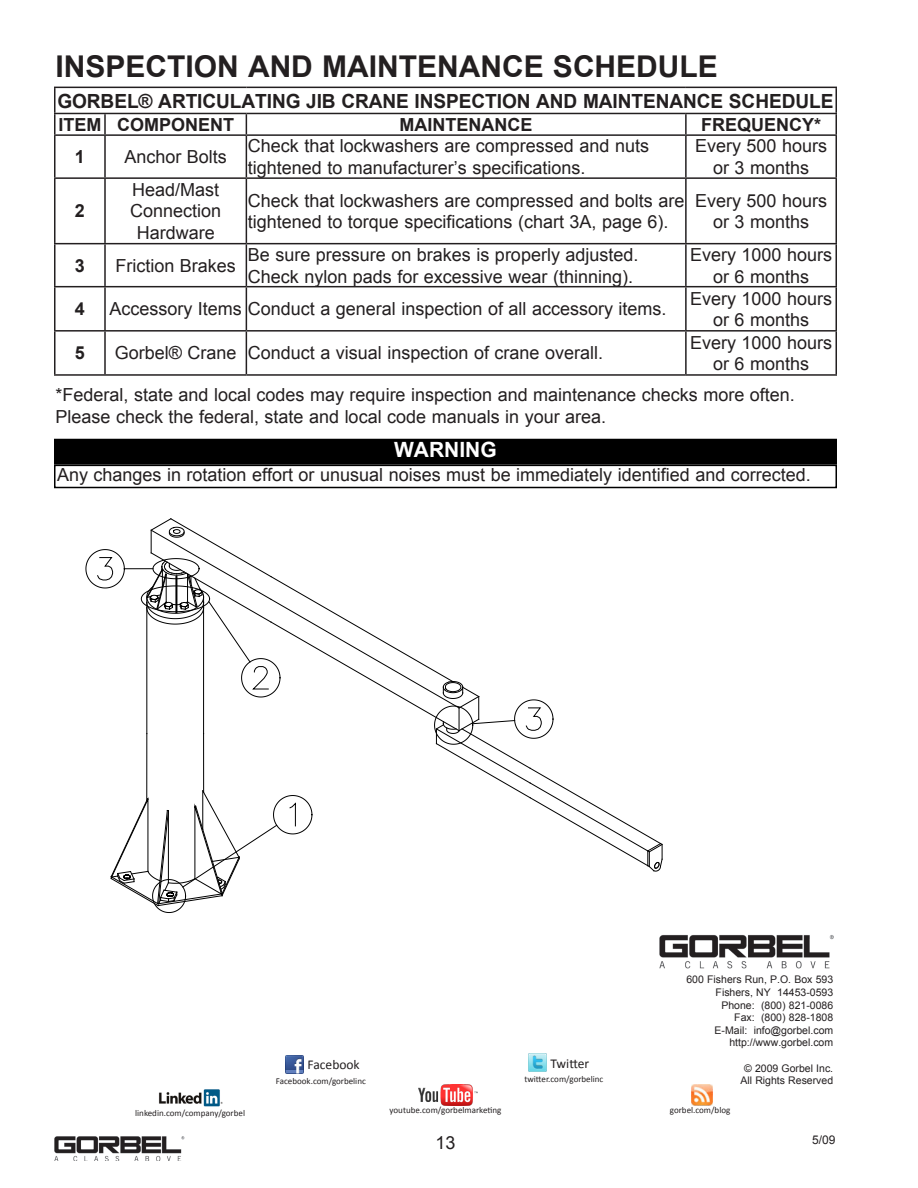
<style>
.page{position:relative;width:918px;height:1188px;background:#fff}
.page>*{position:absolute;margin:0;border:0;box-sizing:border-box;transform-origin:0 0}
.t1{font:700 30px "Arial";color:#231f20}
.t2{font:700 21px "Arial";color:#fff}
.t3{font:700 19.5px "Arial";letter-spacing:-.005em;color:#231f20}
.t4{font:18px/21.6px "Arial";color:#231f20;text-align:center}
.t5{font:700 18px "Arial";color:#231f20}
.t6{font:13.5px "Calibri";color:#231f20}
.t7{font:12px "Arial";color:#231f20}
.t8{font:10.5px "Arial";color:#231f20}
.t9{font:9px "Calibri";color:#231f20}
</style>
<div class="page">
<img style="left:660px;top:935px;width:174px;height:34px">
<img style="left:54px;top:1136px;width:131px;height:25px">
<div style="left:55px;top:439px;width:781px;height:25px;background:#000"></div>
<div style="left:54px;top:439px;width:783px;height:26px;border:2px solid #000"></div>
<div style="left:54px;top:465px;width:783px;height:23px;border:2px solid #000"></div>
<svg style="left:85px;top:518px;width:578px;height:395px"></svg>
<svg style="left:56px;top:88px;width:780px;height:286px"></svg>
<hr style="left:54px;top:87px;width:51px;height:1px;background:#231f20">
<hr style="left:54px;top:88px;width:2px;height:25px;background:#231f20">
<hr style="left:105px;top:87px;width:141px;height:1px;background:#231f20">
<hr style="left:246px;top:87px;width:440px;height:1px;background:#231f20">
<hr style="left:686px;top:87px;width:151px;height:1px;background:#231f20">
<hr style="left:54px;top:113px;width:51px;height:1px;background:#231f20">
<hr style="left:54px;top:114px;width:2px;height:20px;background:#231f20">
<hr style="left:105px;top:113px;width:141px;height:1px;background:#231f20">
<hr style="left:104px;top:114px;width:2px;height:20px;background:#231f20">
<hr style="left:246px;top:113px;width:440px;height:1px;background:#231f20">
<svg style="left:246px;top:114px;width:1px;height:20px"></svg>
<hr style="left:686px;top:113px;width:151px;height:1px;background:#231f20">
<hr style="left:685px;top:114px;width:2px;height:20px;background:#231f20">
<svg style="left:836px;top:88px;width:1px;height:46px"></svg>
<hr style="left:54px;top:134px;width:51px;height:2px;background:#231f20">
<hr style="left:54px;top:136px;width:2px;height:41px;background:#231f20">
<hr style="left:105px;top:134px;width:141px;height:2px;background:#231f20">
<hr style="left:104px;top:136px;width:2px;height:41px;background:#231f20">
<hr style="left:246px;top:134px;width:440px;height:2px;background:#231f20">
<hr style="left:246px;top:136px;width:1px;height:41px;background:#231f20">
<hr style="left:686px;top:134px;width:151px;height:2px;background:#231f20">
<hr style="left:685px;top:136px;width:2px;height:41px;background:#231f20">
<hr style="left:836px;top:136px;width:1px;height:41px;background:#231f20">
<hr style="left:54px;top:177px;width:51px;height:2px;background:#231f20">
<hr style="left:54px;top:179px;width:2px;height:64px;background:#231f20">
<hr style="left:105px;top:177px;width:141px;height:2px;background:#231f20">
<hr style="left:104px;top:179px;width:2px;height:64px;background:#231f20">
<hr style="left:246px;top:177px;width:440px;height:2px;background:#231f20">
<hr style="left:246px;top:179px;width:1px;height:64px;background:#231f20">
<hr style="left:686px;top:177px;width:151px;height:2px;background:#231f20">
<hr style="left:685px;top:179px;width:2px;height:64px;background:#231f20">
<hr style="left:836px;top:179px;width:1px;height:64px;background:#231f20">
<hr style="left:54px;top:243px;width:51px;height:1px;background:#231f20">
<hr style="left:54px;top:244px;width:2px;height:42px;background:#231f20">
<hr style="left:105px;top:243px;width:141px;height:1px;background:#231f20">
<hr style="left:104px;top:244px;width:2px;height:42px;background:#231f20">
<hr style="left:246px;top:243px;width:440px;height:1px;background:#231f20">
<hr style="left:246px;top:244px;width:1px;height:42px;background:#231f20">
<hr style="left:686px;top:243px;width:151px;height:1px;background:#231f20">
<hr style="left:685px;top:244px;width:2px;height:42px;background:#231f20">
<hr style="left:836px;top:244px;width:1px;height:42px;background:#231f20">
<hr style="left:54px;top:286px;width:51px;height:1px;background:#231f20">
<hr style="left:54px;top:287px;width:2px;height:43px;background:#231f20">
<hr style="left:105px;top:286px;width:141px;height:1px;background:#231f20">
<hr style="left:104px;top:287px;width:2px;height:43px;background:#231f20">
<hr style="left:246px;top:286px;width:440px;height:1px;background:#231f20">
<hr style="left:246px;top:287px;width:1px;height:43px;background:#231f20">
<hr style="left:686px;top:286px;width:151px;height:1px;background:#231f20">
<hr style="left:685px;top:287px;width:2px;height:43px;background:#231f20">
<hr style="left:836px;top:287px;width:1px;height:43px;background:#231f20">
<hr style="left:54px;top:330px;width:51px;height:2px;background:#231f20">
<hr style="left:54px;top:332px;width:2px;height:42px;background:#231f20">
<hr style="left:105px;top:330px;width:141px;height:2px;background:#231f20">
<hr style="left:104px;top:332px;width:2px;height:42px;background:#231f20">
<hr style="left:246px;top:330px;width:440px;height:2px;background:#231f20">
<hr style="left:246px;top:332px;width:1px;height:42px;background:#231f20">
<hr style="left:686px;top:330px;width:151px;height:2px;background:#231f20">
<hr style="left:685px;top:332px;width:2px;height:42px;background:#231f20">
<hr style="left:836px;top:332px;width:1px;height:42px;background:#231f20">
<hr style="left:54px;top:374px;width:51px;height:2px;background:#231f20">
<hr style="left:105px;top:374px;width:141px;height:2px;background:#231f20">
<hr style="left:246px;top:374px;width:440px;height:2px;background:#231f20">
<hr style="left:686px;top:374px;width:151px;height:2px;background:#231f20">
<img style="left:285px;top:1055px;width:18px;height:18px">
<img style="left:528px;top:1054px;width:18px;height:18px">
<img style="left:158px;top:1089px;width:65px;height:18px">
<img style="left:418px;top:1084px;width:59px;height:22px">
<img style="left:691px;top:1084px;width:21px;height:22px">
<p class="t1" style="left:56px;top:47px;width:664px">INSPECTION AND MAINTENANCE SCHEDULE</p>
<p class="t3" style="left:57px;top:88px;width:778px">GORBEL® ARTICULATING JIB CRANE INSPECTION AND MAINTENANCE SCHEDULE</p>
<p class="t5" style="left:58px;top:113px;width:45px">ITEM</p>
<p class="t5" style="left:117px;top:113px;width:118px">COMPONENT</p>
<p class="t5" style="left:400px;top:113px;width:134px">MAINTENANCE</p>
<p class="t5" style="left:701px;top:113px;width:122px">FREQUENCY*</p>
<p class="t5" style="left:75px;top:145px;width:12px">1</p>
<p class="t4" style="left:124px;top:146px;width:104px">Anchor Bolts</p>
<p class="t4" style="left:248px;top:135px;width:403px;text-align:left">Check that lockwashers are compressed and nuts tightened to manufacturer’s specifications.</p>
<p class="t4" style="left:695px;top:135px;width:134px">Every 500 hours or 3 months</p>
<p class="t5" style="left:75px;top:199px;width:12px">2</p>
<p class="t4" style="left:130px;top:179px;width:93px">Head/Mast<br>Connection<br>Hardware</p>
<p class="t4" style="left:248px;top:190px;width:438px;text-align:left">Check that lockwashers are compressed and bolts are tightened to torque specifications (chart 3A, page 6).</p>
<p class="t4" style="left:695px;top:190px;width:134px">Every 500 hours or 3 months</p>
<p class="t5" style="left:75px;top:254px;width:12px">3</p>
<p class="t4" style="left:115px;top:255px;width:122px">Friction Brakes</p>
<p class="t4" style="left:248px;top:244px;width:392px;text-align:left">Be sure pressure on brakes is properly adjusted.<br>Check nylon pads for excessive wear (thinning).</p>
<p class="t4" style="left:690px;top:244px;width:144px">Every 1000 hours or 6 months</p>
<p class="t5" style="left:75px;top:297px;width:12px">4</p>
<p class="t4" style="left:109px;top:298px;width:559px">Accessory Items Conduct a general inspection of all accessory items.</p>
<p class="t4" style="left:690px;top:288px;width:144px">Every 1000 hours or 6 months</p>
<p class="t5" style="left:75px;top:341px;width:12px">5</p>
<p class="t4" style="left:115px;top:343px;width:123px">Gorbel® Crane</p>
<p class="t4" style="left:248px;top:343px;width:357px">Conduct a visual inspection of crane overall.</p>
<p class="t4" style="left:690px;top:332px;width:144px">Every 1000 hours or 6 months</p>
<p class="t4" style="left:56px;top:384px;width:741px;text-align:left">*Federal, state and local codes may require inspection and maintenance checks more often.<br>Please check the federal, state and local code manuals in your area.</p>
<p class="t2" style="left:394px;top:436px;width:104px">WARNING</p>
<p class="t4" style="left:57px;top:464px;width:755px">Any changes in rotation effort or unusual noises must be immediately identified and corrected.</p>
<p class="t6" style="left:308px;top:1057px;width:54px">Facebook</p>
<p class="t9" style="left:276px;top:1075px;width:91px">Facebook.com/gorbelinc</p>
<p class="t6" style="left:551px;top:1055px;width:40px">Twitter</p>
<p class="t9" style="left:524px;top:1073px;width:81px">twitter.com/gorbelinc</p>
<p class="t8" style="left:686px;top:973px;width:148px">600 Fishers Run, P.O. Box 593</p>
<p class="t8" style="left:716px;top:985px;width:119px">Fishers, NY 14453-0593</p>
<p class="t8" style="left:721px;top:998px;width:113px">Phone: (800) 821-0086</p>
<p class="t8" style="left:734px;top:1011px;width:100px">Fax: (800) 828-1808</p>
<p class="t8" style="left:715px;top:1023px;width:120px">E-Mail: info@gorbel.com</p>
<p class="t8" style="left:729px;top:1036px;width:105px">http://www.gorbel.com</p>
<p class="t8" style="left:744px;top:1061px;width:91px">© 2009 Gorbel Inc.</p>
<p class="t8" style="left:740px;top:1074px;width:94px">All Rights Reserved</p>
<p class="t9" style="left:135px;top:1107px;width:111px">linkedin.com/company/gorbel</p>
<p class="t9" style="left:390px;top:1104px;width:113px">youtube.com/gorbelmarketing</p>
<p class="t9" style="left:670px;top:1104px;width:62px">gorbel.com/blog</p>
<p class="t4" style="left:435px;top:1132px;width:22px">13</p>
<p class="t7" style="left:812px;top:1132px;width:25px">5/09</p>
</div>
